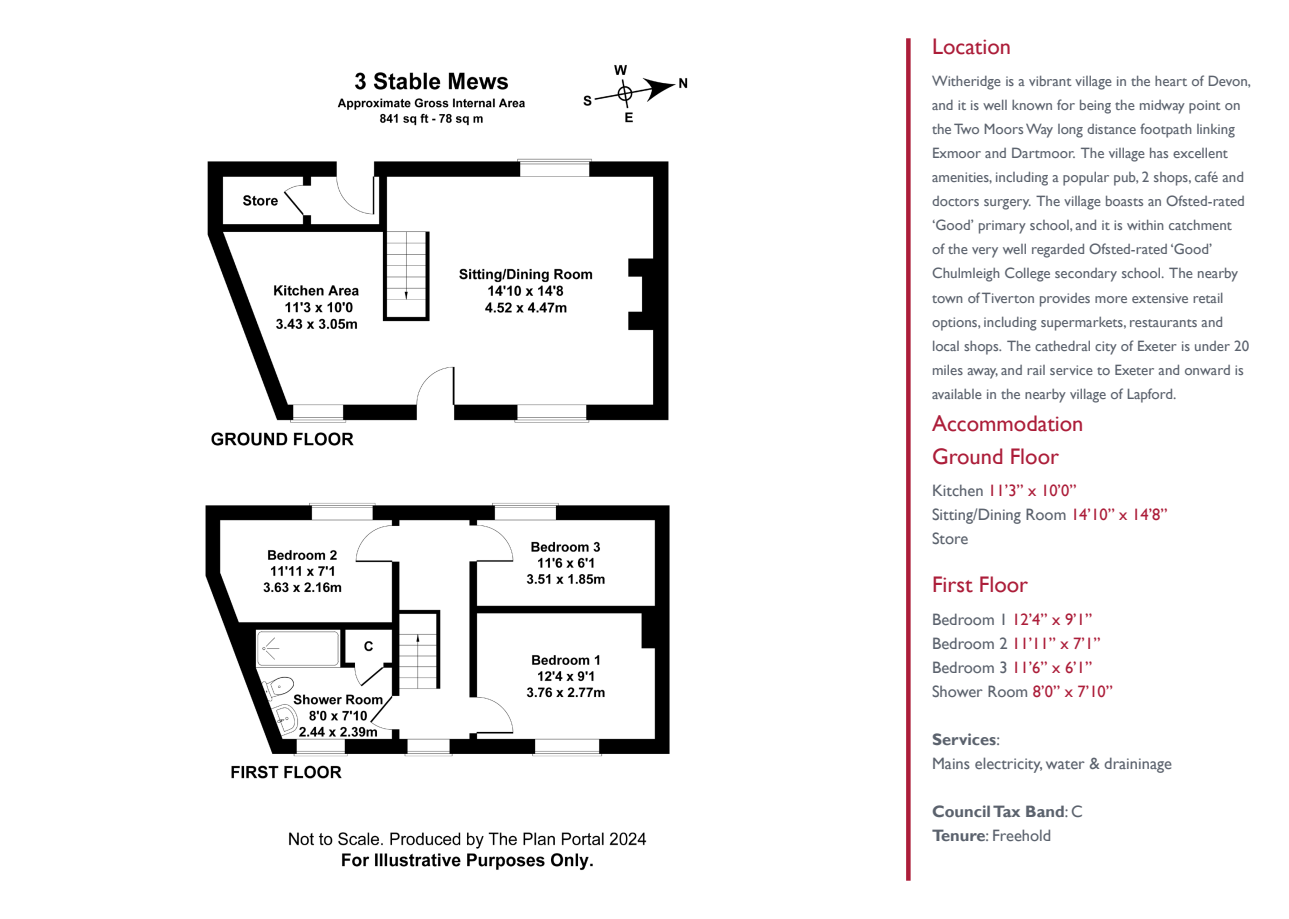
<style>
.page{position:relative;width:1289px;height:919px;background:#fff}
.page>*{position:absolute;margin:0;border:0;box-sizing:border-box;transform-origin:0 0}
.t1{font:22.5px "Gill Sans";color:#ac1d39}
.t2{font:16.5px "Gill Sans";color:#5b626d}
.t3{font:16.5px "Gill Sans";color:#ac1d39}
.t4{font:700 16.5px "Gill Sans";color:#5b626d}
.t5{font:15px/24px "Gill Sans";color:#5b626d}
.s1{color:#5b626d}
.s2{color:#ac1d39}
.s3{font-weight:400}
.s4{font-weight:700}
</style>
<div class="page">
<img style="left:207px;top:158px;width:462px;height:288px">
<svg style="left:906px;top:38px;width:4px;height:842px;background:#ae233f"></svg>
<img style="left:205px;top:503px;width:465px;height:276px">
<img style="left:337px;top:72px;width:188px;height:54px">
<img style="left:289px;top:832px;width:358px;height:39px">
<img style="left:583px;top:65px;width:105px;height:58px">
<p class="t1" style="left:932px;top:33px;width:80px">Location</p>
<p class="t5" style="left:932px;top:70px;width:321px">Witheridge is a vibrant village in the heart of Devon, and it is well known for being the midway point on the Two Moors Way long distance footpath linking Exmoor and Dartmoor. The village has excellent amenities, including a popular pub, 2 shops, café and doctors surgery. The village boasts an Ofsted-rated ‘Good’ primary school, and it is within catchment<br>of the very well regarded Ofsted-rated ‘Good’ Chulmleigh College secondary school. The nearby town of Tiverton provides more extensive retail options, including supermarkets, restaurants and local shops. The cathedral city of Exeter is under 20 miles away, and rail service to Exeter and onward is available in the nearby village of Lapford.</p>
<p class="t1" style="left:932px;top:410px;width:153px">Accommodation</p>
<p class="t1" style="left:932px;top:443px;width:128px">Ground Floor</p>
<p class="t3" style="left:932px;top:481px;width:146px"><span class="s1">Kitchen</span> 11’3” x 10’0”</p>
<p class="t2" style="left:932px;top:505px;width:237px">Sitting/Dining Room <span class="s2">14’10” x 14’8”</span></p>
<p class="t2" style="left:932px;top:529px;width:38px">Store</p>
<p class="t1" style="left:932px;top:571px;width:98px">First Floor</p>
<p class="t3" style="left:932px;top:609px;width:162px"><span class="s1">Bedroom 1</span> 12’4” x 9’1”</p>
<p class="t3" style="left:932px;top:633px;width:170px"><span class="s1">Bedroom 2</span> 11’11” x 7’1”</p>
<p class="t3" style="left:932px;top:657px;width:162px"><span class="s1">Bedroom 3</span> 11’6” x 6’1”</p>
<p class="t2" style="left:932px;top:681px;width:182px">Shower Room <span class="s2">8’0” x 7’10”</span></p>
<p class="t4" style="left:932px;top:729px;width:69px">Services<span class="s3">:</span></p>
<p class="t2" style="left:932px;top:753px;width:241px">Mains electricity, water &amp; draininage</p>
<p class="t4" style="left:932px;top:801px;width:152px">Council Tax Band<span class="s3">: C</span></p>
<p class="t2" style="left:932px;top:825px;width:121px"><span class="s4">Tenure</span>: Freehold</p>
</div>
